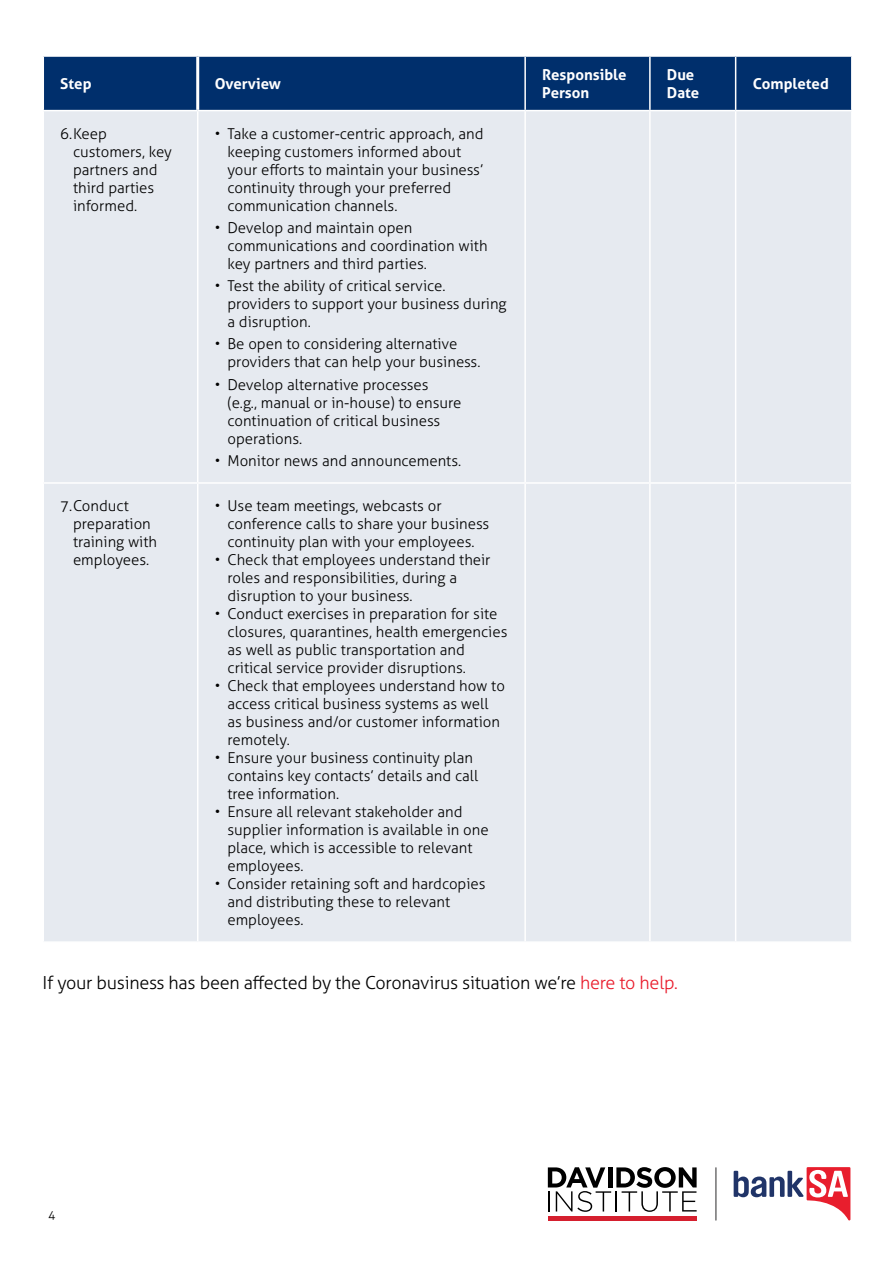
<style>
.page{position:relative;width:893px;height:1263px;background:#fff}
.page>*{position:absolute;margin:0;border:0;box-sizing:border-box;transform-origin:0 0}
.t1{font:300 18px "Aller";letter-spacing:-.015em;color:#000}
.t2{font:300 15px/18px "Aller";color:#000}
.t3{font:700 15px/18px "Aller";color:#fff}
.t4{font:300 12px "Aller";color:#000}
.s1{color:#e91b2b}
</style>
<div class="page">
<hr style="left:716px;top:1167px;width:1px;height:53px;background:#434243">
<hr style="left:548px;top:1216px;width:149px;height:4px;background:#d51f2e">
<svg style="left:548px;top:1167px;width:149px;height:45px"></svg>
<svg style="left:734px;top:1167px;width:116px;height:53px"></svg>
<div style="left:44px;top:57px;width:807px;height:53px;background:#002f6c"></div>
<div style="left:44px;top:111px;width:807px;height:830px;background:#e6eaf0"></div>
<hr style="left:196px;top:57px;width:3px;height:53px;background:#fff">
<hr style="left:197px;top:111px;width:1px;height:371px;background:#fff">
<hr style="left:524px;top:111px;width:2px;height:371px;background:#fff">
<hr style="left:649px;top:111px;width:2px;height:371px;background:#fff">
<hr style="left:735px;top:111px;width:1px;height:371px;background:#fff">
<hr style="left:43px;top:482px;width:155px;height:2px;background:#fff">
<hr style="left:198px;top:482px;width:327px;height:2px;background:#fff">
<hr style="left:197px;top:484px;width:1px;height:457px;background:#fff">
<hr style="left:525px;top:482px;width:125px;height:2px;background:#fff">
<hr style="left:524px;top:484px;width:2px;height:457px;background:#fff">
<hr style="left:650px;top:482px;width:86px;height:2px;background:#fff">
<hr style="left:649px;top:484px;width:2px;height:457px;background:#fff">
<hr style="left:736px;top:482px;width:117px;height:2px;background:#fff">
<hr style="left:735px;top:484px;width:1px;height:457px;background:#fff">
<hr style="left:524px;top:57px;width:2px;height:53px;background:#fff">
<hr style="left:649px;top:57px;width:2px;height:53px;background:#fff">
<hr style="left:735px;top:57px;width:1px;height:53px;background:#fff">
<p class="t3" style="left:60px;top:74px;width:33px">Step</p>
<p class="t3" style="left:215px;top:74px;width:68px">Overview</p>
<p class="t3" style="left:542px;top:65px;width:86px">Responsible<br>Person</p>
<p class="t3" style="left:667px;top:65px;width:34px">Due<br>Date</p>
<p class="t3" style="left:753px;top:74px;width:78px">Completed</p>
<p class="t2" style="left:73px;top:124px;width:100px;text-indent:-13px">6.Keep customers, key partners and third parties informed.</p>
<p class="t2" style="left:227px;top:124px;width:258px;text-indent:-13px">• Take a customer-centric approach, and keeping customers informed about your efforts to maintain your business’ continuity through your preferred communication channels.</p>
<p class="t2" style="left:227px;top:219px;width:262px;text-indent:-13px">• Develop and maintain open communications and coordination with key partners and third parties.</p>
<p class="t2" style="left:227px;top:277px;width:281px;text-indent:-13px">• Test the ability of critical service. providers to support your business during a disruption.</p>
<p class="t2" style="left:227px;top:335px;width:254px;text-indent:-13px">• Be open to considering alternative providers that can help your business.</p>
<p class="t2" style="left:227px;top:375px;width:236px;text-indent:-13px">• Develop alternative processes (e.g., manual or in-house) to ensure continuation of critical business operations.</p>
<p class="t2" style="left:215px;top:452px;width:248px">• Monitor news and announcements.</p>
<p class="t2" style="left:73px;top:497px;width:86px;text-indent:-13px">7.Conduct preparation training with employees.</p>
<p class="t2" style="left:227px;top:497px;width:263px;text-indent:-13px">• Use team meetings, webcasts or conference calls to share your business continuity plan with your employees.</p>
<p class="t2" style="left:227px;top:551px;width:265px;text-indent:-13px">• Check that employees understand their roles and responsibilities, during a disruption to your business.</p>
<p class="t2" style="left:227px;top:605px;width:281px;text-indent:-13px">• Conduct exercises in preparation for site closures, quarantines, health emergencies as well as public transportation and critical service provider disruptions.</p>
<p class="t2" style="left:227px;top:677px;width:279px;text-indent:-13px">• Check that employees understand how to access critical business systems as well as business and/or customer information remotely.</p>
<p class="t2" style="left:227px;top:749px;width:252px;text-indent:-13px">• Ensure your business continuity plan contains key contacts’ details and call tree information.</p>
<p class="t2" style="left:227px;top:803px;width:263px;text-indent:-13px">• Ensure all relevant stakeholder and supplier information is available in one place, which is accessible to relevant employees.</p>
<p class="t2" style="left:227px;top:875px;width:260px;text-indent:-13px">• Consider retaining soft and hardcopies and distributing these to relevant employees.</p>
<p class="t1" style="left:43px;top:972px;width:637px">If your business has been affected by the Coronavirus situation we’re <span class="s1">here to help.</span></p>
<p class="t4" style="left:48px;top:1207px;width:9px">4</p>
</div>
